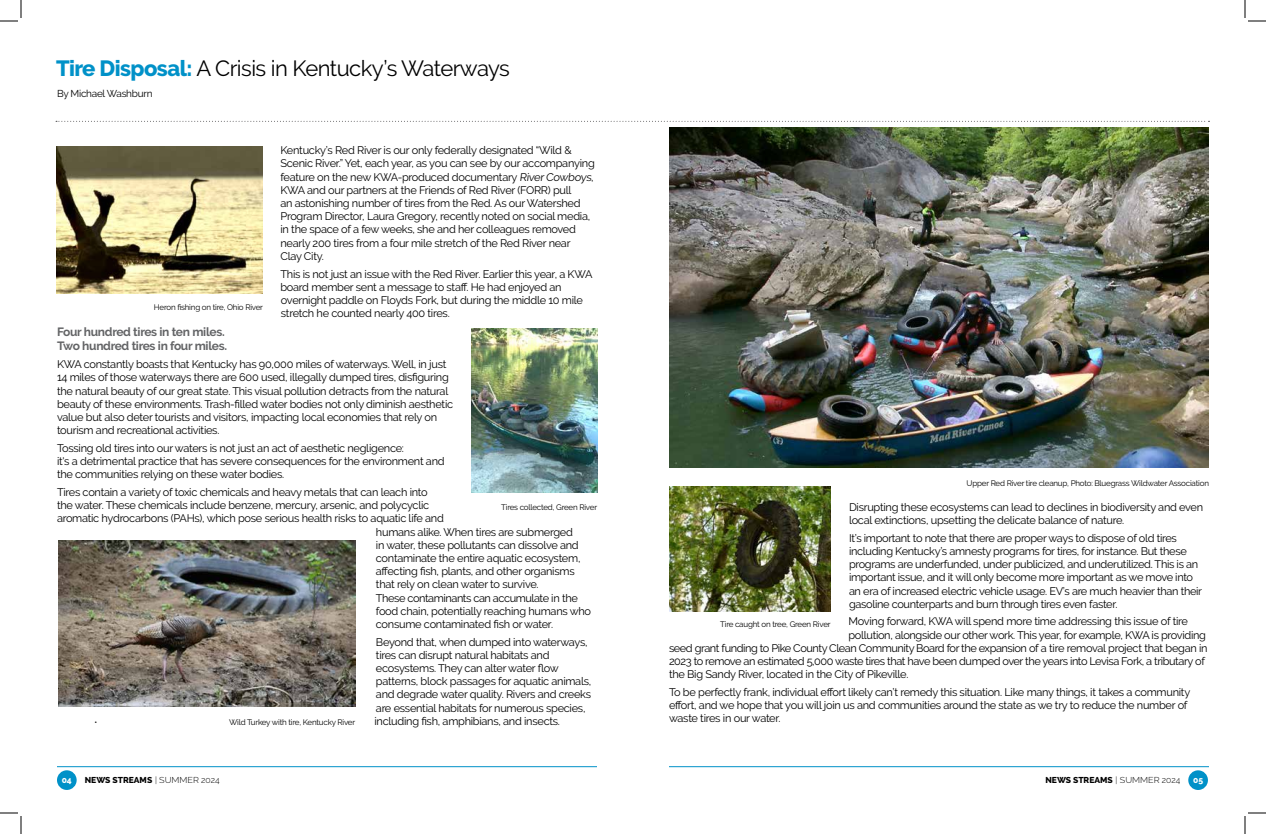
<style>
.page{position:relative;width:1266px;height:834px;background:#fff}
.page>*{position:absolute;margin:0;border:0;box-sizing:border-box;transform-origin:0 0}
.t1{font:22px "Raleway";letter-spacing:-.025em;color:#000}
.t2{font:700 12px/14.4px "Raleway";letter-spacing:-.025em;color:#636466}
.t3{font:11px/13.2px "Raleway";letter-spacing:-.025em;color:#000}
.t4{font:10px "Raleway";letter-spacing:-.025em;color:#000}
.t5{font:800 8.6px "Raleway";color:#000}
.t6{font:800 8.6px "Raleway";color:#fff}
.t7{font:8px "Raleway";letter-spacing:-.025em;color:#000}
.s1{font-weight:800;color:#0091c8}
.s2{font-weight:300}
</style>
<div class="page">
<hr style="left:57px;top:766px;width:540px;height:1px;background:#0091c8">
<div style="left:57px;top:770px;width:20px;height:20px;background:#0091c8;border-radius:50%"></div>
<div style="left:1188px;top:770px;width:20px;height:20px;background:#0091c8;border-radius:50%"></div>
<hr style="left:669px;top:766px;width:540px;height:1px;background:#0091c8">
<svg style="left:56px;top:121px;width:1154px;height:1px"></svg>
<img style="left:669px;top:128px;width:540px;height:340px">
<img style="left:669px;top:486px;width:162px;height:125px">
<img style="left:58px;top:541px;width:297px;height:165px">
<img style="left:57px;top:146px;width:205px;height:147px">
<img style="left:472px;top:329px;width:125px;height:164px">
<svg style="left:0;top:0;width:22px;height:22px"></svg>
<svg style="left:0;top:812px;width:22px;height:22px"></svg>
<svg style="left:1244px;top:0;width:22px;height:22px"></svg>
<svg style="left:1244px;top:812px;width:22px;height:22px"></svg>
<h1 class="t1" style="left:56px;top:55px;width:455px"><span class="s1">Tire Disposal:</span> A Crisis in Kentucky’s Waterways</h1>
<p class="t4" style="left:57px;top:88px;width:97px">By Michael Washburn</p>
<p class="t7" style="left:154px;top:303px;width:111px">Heron fishing on tire, Ohio River</p>
<p class="t3" style="left:280px;top:144px;width:316px">Kentucky’s Red River is our only federally designated “Wild &amp; Scenic River.” Yet, each year, as you can see by our accompanying feature on the new KWA-produced documentary RiverCowboys, KWA and our partners at the Friends of Red River (FORR) pull<br>an astonishing number of tires from the Red. As our Watershed Program Director, Laura Gregory, recently noted on social media, in the space of a few weeks, she and her colleagues removed nearly 200 tires from a four mile stretch of the Red River near Clay City.</p>
<p class="t3" style="left:280px;top:267px;width:313px">This is not just an issue with the Red River. Earlier this year, a KWA board member sent a message to staff. He had enjoyed an overnight paddle on Floyds Fork, but during the middle 10 mile stretch he counted nearly 400 tires.</p>
<p class="t2" style="left:57px;top:325px;width:172px">Four hundred tires in ten miles.<br>Two hundred tires in four miles.</p>
<p class="t3" style="left:57px;top:358px;width:398px">KWA constantly boasts that Kentucky has 90,000 miles of waterways. Well, in just 14 miles of those waterways there are 600 used, illegally dumped tires, disfiguring the natural beauty of our great state. This visual pollution detracts from the natural beauty of these environments. Trash-filled water bodies not only diminish aesthetic value but also deter tourists and visitors, impacting local economies that rely on tourism and recreational activities.</p>
<p class="t3" style="left:57px;top:441px;width:389px">Tossing old tires into our waters is not just an act of aesthetic negligence:<br>it's a detrimental practice that has severe consequences for the environment and the communities relying on these water bodies.</p>
<p class="t3" style="left:57px;top:485px;width:372px">Tires contain a variety of toxic chemicals and heavy metals that can leach into</p>
<p class="t3" style="left:57px;top:499px;width:374px">the water. These chemicals include benzene, mercury, arsenic, and polycyclic</p>
<p class="t3" style="left:57px;top:512px;width:388px">aromatic hydrocarbons (PAHs), which pose serious health risks to aquatic life and</p>
<p class="t3" style="left:376px;top:525px;width:198px">humans alike. When tires are submerged</p>
<p class="t3" style="left:376px;top:538px;width:204px">in water, these pollutants can dissolve and</p>
<p class="t3" style="left:376px;top:551px;width:206px">contaminate the entire aquatic ecosystem,</p>
<p class="t3" style="left:376px;top:565px;width:200px">affecting fish, plants, and other organisms</p>
<p class="t3" style="left:376px;top:578px;width:164px">that rely on clean water to survive.</p>
<p class="t3" style="left:376px;top:591px;width:204px">These contaminants can accumulate in the</p>
<p class="t3" style="left:376px;top:604px;width:217px">food chain, potentially reaching humans who</p>
<p class="t3" style="left:376px;top:617px;width:179px">consume contaminated fish or water.</p>
<p class="t3" style="left:375px;top:635px;width:218px">Beyond that, when dumped into waterways, tires can disrupt natural habitats and ecosystems. They can alter water flow patterns, block passages for aquatic animals, and degrade water quality. Rivers and creeks are essential habitats for numerous species, including fish, amphibians, and insects.</p>
<p class="t7" style="left:501px;top:503px;width:98px">Tires collected, Green River</p>
<p class="t7" style="left:94px;top:717px;width:4px">•</p>
<p class="t7" style="left:229px;top:717px;width:128px">Wild Turkey with tire, Kentucky River</p>
<p class="t7" style="left:967px;top:478px;width:244px">Upper Red River tire cleanup, Photo: Bluegrass Wildwater Association</p>
<p class="t3" style="left:849px;top:500px;width:356px">Disrupting these ecosystems can lead to declines in biodiversity and even local extinctions, upsetting the delicate balance of nature.</p>
<p class="t3" style="left:849px;top:531px;width:355px">It’s important to note that there are proper ways to dispose of old tires including Kentucky’s amnesty programs for tires, for instance. But these programs are underfunded, under publicized, and underutilized. This is an important issue, and it will only become more important as we move into an era of increased electric vehicle usage. EV’s are much heavier than their gasoline counterparts and burn through tires even faster.</p>
<p class="t3" style="left:848px;top:615px;width:341px">Moving forward, KWA will spend more time addressing this issue of tire</p>
<p class="t3" style="left:848px;top:628px;width:359px">pollution, alongside our other work. This year, for example, KWA is providing</p>
<p class="t3" style="left:669px;top:641px;width:540px">seed grant funding to Pike County Clean Community Board for the expansion of a tire removal project that began in</p>
<p class="t3" style="left:669px;top:655px;width:538px">2023 to remove an estimated 5,000 waste tires that have been dumped over the years into Levisa Fork, a tributary of</p>
<p class="t3" style="left:669px;top:668px;width:241px">the Big Sandy River, located in the City of Pikeville.</p>
<p class="t3" style="left:669px;top:685px;width:523px">To be perfectly frank, individual effort likely can’t remedy this situation. Like many things, it takes a community effort, and we hope that you will join us and communities around the state as we try to reduce the number of waste tires in our water.</p>
<p class="t7" style="left:720px;top:620px;width:112px">Tire caught on tree, Green River</p>
<p class="t6" style="left:62px;top:775px;width:12px">04</p>
<p class="t5" style="left:85px;top:775px;width:136px">NEWS STREAMS <span class="s2">| SUMMER 2024</span></p>
<p class="t5" style="left:1045px;top:775px;width:136px">NEWS STREAMS <span class="s2">| SUMMER 2024</span></p>
<p class="t6" style="left:1193px;top:775px;width:12px">05</p>
</div>
